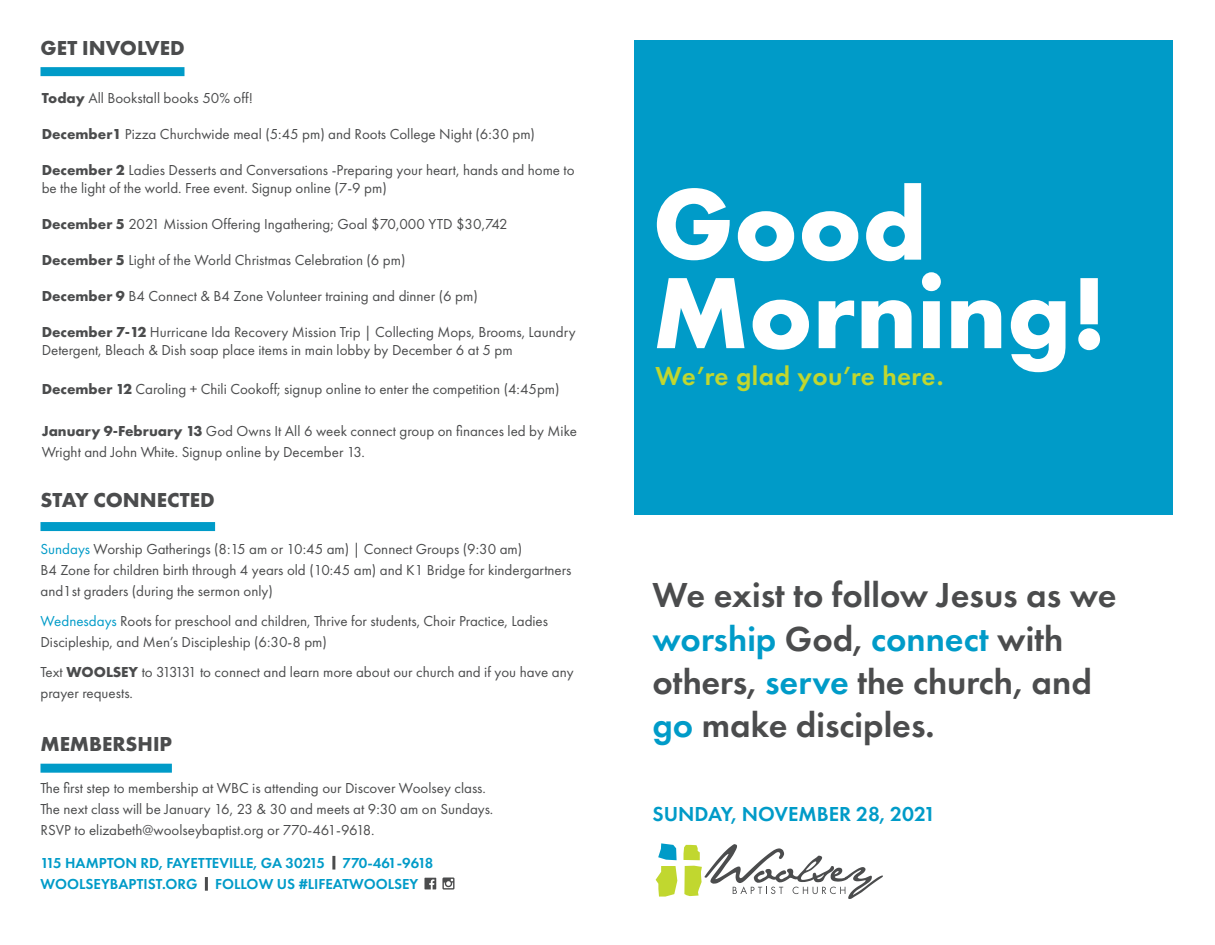
<style>
.page{position:relative;width:1215px;height:945px;background:#fff}
.page>*{position:absolute;margin:0;border:0;box-sizing:border-box;transform-origin:0 0}
.t1{font:700 105px "Futura PT";color:#fff}
.t2{font:600 36px/43.2px "Futura PT";color:#4b4c4d}
.t3{font:600 27px "Futura PT";letter-spacing:.01em;color:#c1d72f}
.t4{font:700 21px "Futura PT";color:#4b4c4d}
.t5{font:600 21px "Futura PT";color:#009bc8}
.t6{font:15px/21px "Futura PT";color:#4b4c4d}
.t7{font:600 15px "Futura PT";color:#009bc8}
.s1{font-weight:700}
.s2{color:#009bc8}
</style>
<div class="page">
<div style="left:634px;top:40px;width:539px;height:475px;background:#009bc8"></div>
<svg style="left:658px;top:843px;width:19px;height:17px"></svg>
<svg style="left:656px;top:866px;width:21px;height:31px"></svg>
<svg style="left:684px;top:844px;width:199px;height:55px"></svg>
<hr style="left:332px;top:856px;width:3px;height:14px;background:#4b4c4d">
<hr style="left:205px;top:877px;width:3px;height:14px;background:#4b4c4d">
<svg style="left:424px;top:878px;width:12px;height:11px"></svg>
<svg style="left:442px;top:877px;width:12px;height:13px"></svg>
<div style="left:40px;top:764px;width:132px;height:9px;background:#009bc8"></div>
<div style="left:40px;top:67px;width:144px;height:9px;background:#009bc8"></div>
<div style="left:40px;top:522px;width:175px;height:9px;background:#009bc8"></div>
<p class="t4" style="left:40px;top:34px;width:146px">GET INVOLVED</p>
<p class="t6" style="left:42px;top:87px;width:213px"><span class="s1">Today</span> All Bookstall books 50% off!</p>
<p class="t6" style="left:42px;top:123px;width:495px"><span class="s1">December1</span> Pizza Churchwide meal (5:45 pm) and Roots College Night (6:30 pm)</p>
<p class="t6" style="left:42px;top:161px;width:535px;line-height:18px"><span class="s1">December 2</span> Ladies Desserts and Conversations -Preparing your heart, hands and home to be the light of the world. Free event. Signup online (7-9 pm)</p>
<p class="t6" style="left:42px;top:213px;width:468px"><span class="s1">December 5</span> 2021 Mission Offering Ingathering; Goal $70,000 YTD $30,742</p>
<p class="t6" style="left:42px;top:249px;width:365px"><span class="s1">December 5</span> Light of the World Christmas Celebration (6 pm)</p>
<p class="t6" style="left:42px;top:285px;width:438px"><span class="s1">December 9</span> B4 Connect &amp; B4 Zone Volunteer training and dinner (6 pm)</p>
<p class="t6" style="left:42px;top:323px;width:535px;line-height:18px"><span class="s1">December 7-12</span> Hurricane Ida Recovery Mission Trip | Collecting Mops, Brooms, Laundry<br>Detergent, Bleach &amp; Dish soap place items in main lobby by December 6 at 5 pm</p>
<p class="t6" style="left:42px;top:378px;width:519px"><span class="s1">December 12</span> Caroling + Chili Cookoff; signup online to enter the competition (4:45pm)</p>
<p class="t6" style="left:42px;top:420px;width:537px"><span class="s1">January 9-February 13</span> God Owns It All 6 week connect group on finances led by Mike<br>Wright and John White. Signup online by December 13.</p>
<p class="t4" style="left:40px;top:486px;width:176px">STAY CONNECTED</p>
<p class="t6" style="left:40px;top:538px;width:532px"><span class="s2">Sundays</span> Worship Gatherings (8:15 am or 10:45 am) | Connect Groups (9:30 am)<br>B4 Zone for children birth through 4 years old (10:45 am) and K1 Bridge for kindergartners and1st graders (during the sermon only)</p>
<p class="t6" style="left:40px;top:610px;width:509px"><span class="s2">Wednesdays</span> Roots for preschool and children, Thrive for students, Choir Practice, Ladies<br>Discipleship, and Men’s Discipleship (6:30-8 pm)</p>
<p class="t6" style="left:40px;top:661px;width:535px;line-height:21.6px">Text <span class="s1">WOOLSEY</span> to 313131 to connect and learn more about our church and if you have any prayer requests.</p>
<p class="t4" style="left:40px;top:731px;width:133px">MEMBERSHIP</p>
<p class="t6" style="left:40px;top:777px;width:454px">The first step to membership at WBC is attending our Discover Woolsey class.<br>The next class will be January 16, 23 &amp; 30 and meets at 9:30 am on Sundays.<br>RSVP to elizabeth@woolseybaptist.org or 770-461-9618.</p>
<p class="t7" style="left:40px;top:853px;width:394px">115 HAMPTON RD, FAYETTEVILLE, GA 30215 770-461-9618</p>
<p class="t7" style="left:40px;top:874px;width:379px">WOOLSEYBAPTIST.ORG FOLLOW US #LIFEATWOOLSEY</p>
<p class="t1" style="left:653px;top:157px;width:276px">Good</p>
<p class="t1" style="left:653px;top:245px;width:456px">Morning!</p>
<p class="t3" style="left:656px;top:359px;width:289px">We’re glad you’re here.</p>
<p class="t2" style="left:652px;top:573px;width:466px">We exist to follow Jesus as we <span class="s2">worship</span> God, <span class="s2">connect</span> with others, <span class="s2">serve</span> the church, and</p>
<p class="t2" style="left:652px;top:703px;width:284px"><span class="s2">go</span> make disciples.</p>
<p class="t5" style="left:652px;top:800px;width:285px">SUNDAY, NOVEMBER 28, 2021</p>
</div>
